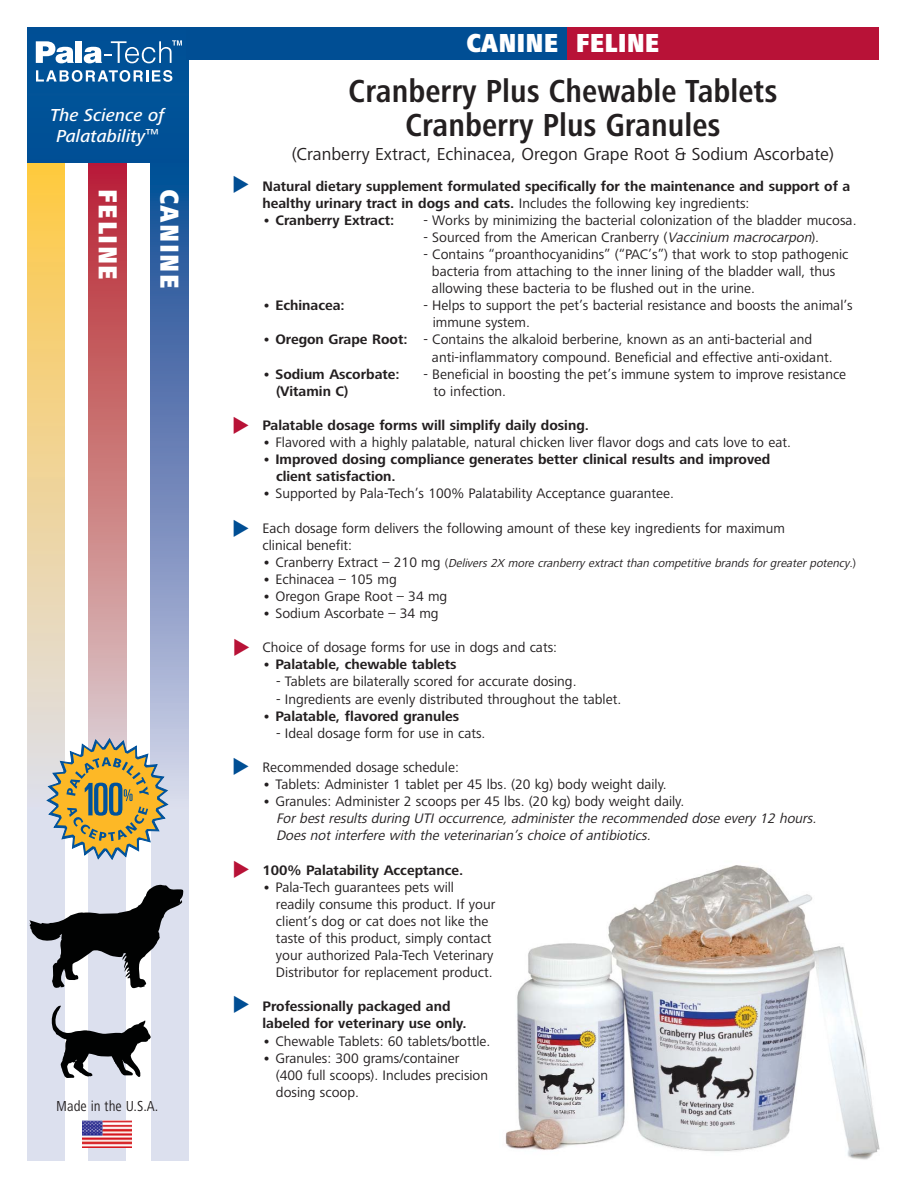
<style>
.page{position:relative;width:918px;height:1188px;background:#fff}
.page>*{position:absolute;margin:0;border:0;box-sizing:border-box;transform-origin:0 0}
.t1{font:700 condensed 33px/34.5px "Frutiger Next LT";color:#231f20;text-align:center}
.t2{font:900 condensed 27px "Frutiger Next LT";letter-spacing:.015em;color:#fff}
.t3{font:18px "Frutiger Next LT";color:#231f20}
.t4{font:italic 500 18px/21.6px "Frutiger Next LT";color:#fff;text-align:center}
.t5{font:condensed 15px "Frutiger Next LT";color:#231f20}
.t6{font:14.25px/17.1px "Frutiger Next LT";color:#231f20}
.t7{font:700 14.25px/17.1px "Frutiger Next LT";color:#231f20}
.t8{font:italic 14.25px/17.1px "Frutiger Next LT";color:#231f20}
.t9{font:italic 12px "Frutiger Next LT";color:#231f20}
.s1{font-weight:400}
.s2{font-style:italic}
.s3{font-weight:700}
.s4{font-weight:700;font-style:normal;font-size:14.25px}
.s5{font-style:normal;font-size:14.25px}
.s6{font-style:normal}
.s7{font-weight:700;font-style:normal}
</style>
<div class="page">
<div style="left:27px;top:161px;width:38px;height:649px;background:linear-gradient(to bottom,#ffc944,#dedfee)"></div>
<svg style="left:88px;top:162px;width:38px;height:576px;background:#c9747a"></svg>
<svg style="left:151px;top:162px;width:37px;height:647px;background:#6d88ba"></svg>
<div style="left:27px;top:27px;width:161px;height:135px;background:#005197"></div>
<svg style="left:36px;top:41px;width:38px;height:22px"></svg>
<div style="left:76px;top:41px;width:6px;height:22px;background:#fff"></div>
<svg style="left:36px;top:70px;width:136px;height:12px"></svg>
<svg style="left:84px;top:40px;width:98px;height:23px"></svg>
<div style="left:27px;top:809px;width:38px;height:352px;background:#dce0ee"></div>
<div style="left:88px;top:810px;width:38px;height:351px;background:#dce0ee"></div>
<div style="left:151px;top:809px;width:37px;height:352px;background:#dce0ee"></div>
<svg style="left:46px;top:738px;width:122px;height:122px"></svg>
<svg style="left:29px;top:885px;width:154px;height:103px"></svg>
<div style="left:186px;top:27px;width:382px;height:33px;background:#004e94"></div>
<div style="left:567px;top:27px;width:312px;height:33px;background:#b81237"></div>
<img style="left:82px;top:1120px;width:49px;height:28px">
<img style="left:505px;top:865px;width:375px;height:295px">
<svg style="left:52px;top:1006px;width:99px;height:72px"></svg>
<p class="t4" style="left:50px;top:106px;width:116px">The Science of<br>Palatability<sup>™</sup></p>
<h2 class="t2" style="left:118px;top:189px;width:92px;rotate:90deg">FELINE</h2>
<h2 class="t2" style="left:180px;top:189px;width:101px;rotate:90deg">CANINE</h2>
<p class="t5" style="left:56px;top:1100px;width:104px">Made in the U.S.A.</p>
<h2 class="t2" style="left:466px;top:33px;width:195px">CANINE FELINE</h2>
<h1 class="t1" style="left:348px;top:77px;width:431px">Cranberry Plus Chewable Tablets<br>Cranberry Plus Granules</h1>
<p class="t3" style="left:292px;top:147px;width:544px">(Cranberry Extract, Echinacea, Oregon Grape Root &amp; Sodium Ascorbate)</p>
<p class="t7" style="left:262px;top:179px;width:589px">Natural dietary supplement formulated specifically for the maintenance and support of a healthy urinary tract in dogs and cats. <span class="s1">Includes the following key ingredients:</span></p>
<p class="t7" style="left:262px;top:213px;width:133px">• Cranberry Extract:</p>
<p class="t6" style="left:423px;top:213px;width:435px">- Works by minimizing the bacterial colonization of the bladder mucosa.</p>
<p class="t6" style="left:423px;top:230px;width:397px">- Sourced from the American Cranberry (<span class="s2">Vaccinium macrocarpon</span>).</p>
<p class="t6" style="left:432px;top:247px;width:418px;text-indent:-8px">- Contains “proanthocyanidins” (“PAC’s”) that work to stop pathogenic bacteria from attaching to the inner lining of the bladder wall, thus allowing these bacteria to be flushed out in the urine.</p>
<p class="t7" style="left:263px;top:298px;width:84px">• Echinacea:</p>
<p class="t6" style="left:433px;top:298px;width:422px;text-indent:-9px">- Helps to support the pet’s bacterial resistance and boosts the animal’s immune system.</p>
<p class="t6" style="left:432px;top:332px;width:402px;text-indent:-169px"><span class="s3">• Oregon Grape Root:</span> - Contains the alkaloid berberine, known as an anti-bacterial and anti-inflammatory compound. Beneficial and effective anti-oxidant.</p>
<p class="t7" style="left:263px;top:367px;width:139px">• Sodium Ascorbate:</p>
<p class="t6" style="left:424px;top:367px;width:424px">- Beneficial in boosting the pet’s immune system to improve resistance</p>
<p class="t7" style="left:276px;top:384px;width:74px">(Vitamin C)</p>
<p class="t6" style="left:434px;top:384px;width:74px">to infection.</p>
<p class="t7" style="left:263px;top:418px;width:328px">Palatable dosage forms will simplify daily dosing.</p>
<p class="t6" style="left:263px;top:435px;width:530px"><span class="s3">•</span> Flavored with a highly palatable, natural chicken liver flavor dogs and cats love to eat.</p>
<p class="t7" style="left:276px;top:452px;width:496px;text-indent:-14px">• Improved dosing compliance generates better clinical results and improved client satisfaction.</p>
<p class="t6" style="left:263px;top:486px;width:413px"><span class="s3">•</span> Supported by Pala-Tech’s 100% Palatability Acceptance guarantee.</p>
<p class="t6" style="left:263px;top:520px;width:524px">Each dosage form delivers the following amount of these key ingredients for maximum clinical benefit:</p>
<p class="t9" style="left:263px;top:558px;width:595px"><span class="s4">•</span> <span class="s5">C r a n b e r r y E x t r a c t – 2 1 0 m g</span> <span class="s6">(</span> Delivers 2X more cranberry extract than competitive brands for greater potency.<span class="s6">)</span></p>
<p class="t6" style="left:262px;top:572px;width:136px"><span class="s3">•</span> Echinacea – 105 mg</p>
<p class="t6" style="left:262px;top:589px;width:186px"><span class="s3">•</span> Oregon Grape Root – 34 mg</p>
<p class="t6" style="left:262px;top:606px;width:178px"><span class="s3">•</span> Sodium Ascorbate – 34 mg</p>
<p class="t6" style="left:262px;top:640px;width:296px">Choice of dosage forms for use in dogs and cats:</p>
<p class="t7" style="left:262px;top:657px;width:196px">• Palatable, chewable tablets</p>
<p class="t6" style="left:276px;top:674px;width:302px">- Tablets are bilaterally scored for accurate dosing.</p>
<p class="t6" style="left:276px;top:691px;width:347px">- Ingredients are evenly distributed throughout the tablet.</p>
<p class="t7" style="left:262px;top:709px;width:198px">• Palatable, flavored granules</p>
<p class="t6" style="left:276px;top:726px;width:211px">- Ideal dosage form for use in cats.</p>
<p class="t6" style="left:262px;top:760px;width:198px">Recommended dosage schedule:</p>
<p class="t6" style="left:262px;top:777px;width:406px"><span class="s3">•</span> Tablets: Administer 1 tablet per 45 lbs. (20 kg) body weight daily.</p>
<p class="t8" style="left:276px;top:794px;width:545px;text-indent:-14px"><span class="s7">•</span> <span class="s6">Granules: Administer 2 scoops per 45 lbs. (20 kg) body weight daily.<br></span>For best results during UTI occurrence, administer the recommended dose every 12 hours.<br>Does not interfere with the veterinarian’s choice of antibiotics.</p>
<p class="t7" style="left:262px;top:863px;width:202px">100% Palatability Acceptance.</p>
<p class="t6" style="left:276px;top:880px;width:221px;text-indent:-13px"><span class="s3">•</span> Pala-Tech guarantees pets will readily consume this product. If your client’s dog or cat does not like the taste of this product, simply contact your authorized Pala-Tech Veterinary Distributor for replacement product.</p>
<p class="t7" style="left:262px;top:999px;width:206px">Professionally packaged and labeled for veterinary use only.</p>
<p class="t6" style="left:262px;top:1033px;width:229px"><span class="s3">•</span> Chewable Tablets: 60 tablets/bottle.</p>
<p class="t6" style="left:276px;top:1051px;width:214px;text-indent:-13px"><span class="s3">•</span> Granules: 300 grams/container (400 full scoops). Includes precision dosing scoop.</p>
</div>
